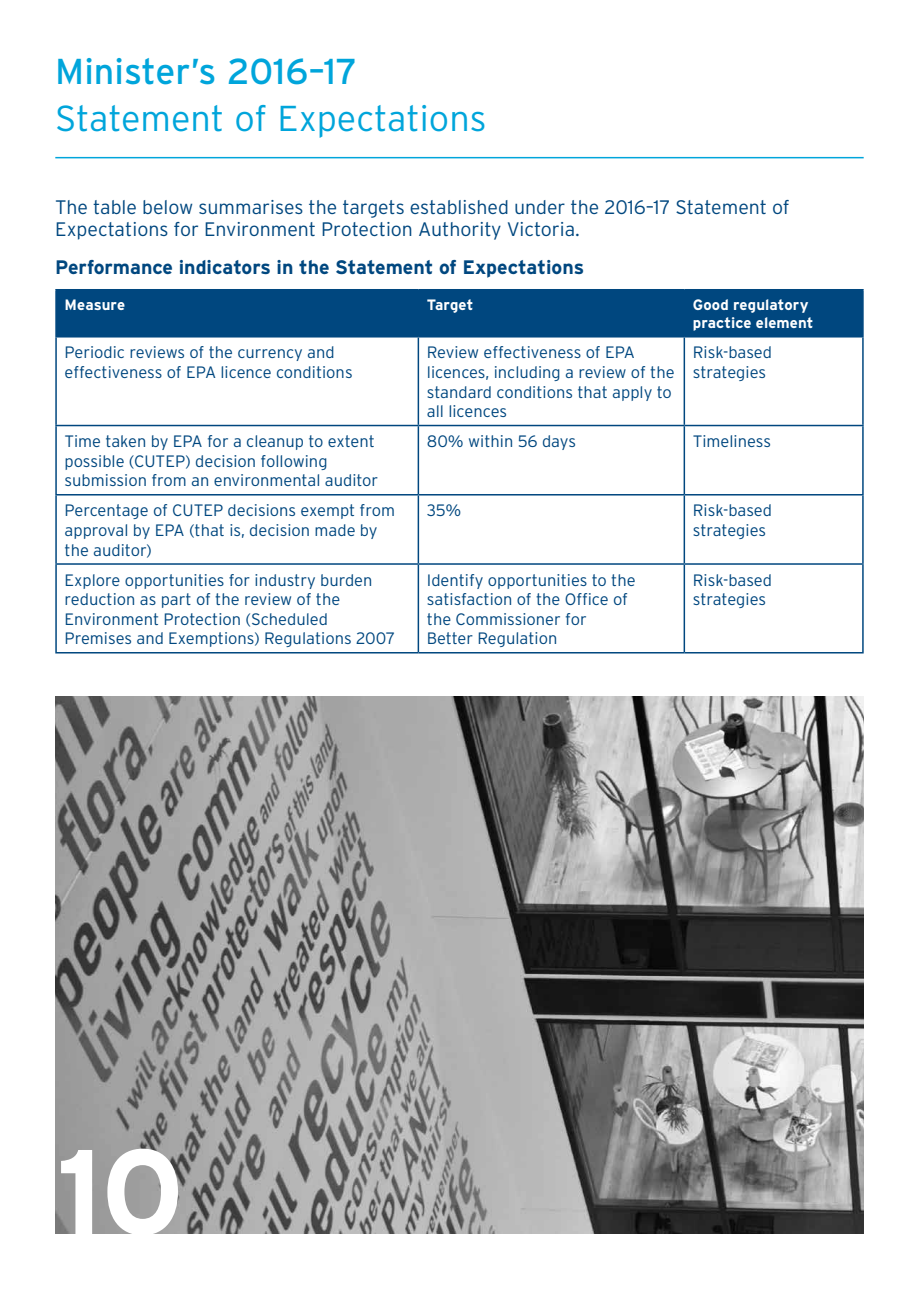
<style>
.page{position:relative;width:919px;height:1289px;background:#fff}
.page>*{position:absolute;margin:0;border:0;box-sizing:border-box;transform-origin:0 0}
.Folios{font:700 120px "Interstate";color:#fff}
.A-_head{font:300 36px/47.2px "Interstate";color:#00a5db}
.Org_goal_intro{font:300 19.5px/22.5px "Interstate";color:#00477f}
.Heading_2{font:700 19.5px "Interstate";color:#00477f}
.t1{font:300 16.5px/19.5px "Interstate";color:#00477f}
.Heading_3{font:700 15px/18px "Interstate";letter-spacing:.005em;color:#fff}
.s1{font-weight:400}
</style>
<div class="page">
<hr style="left:55px;top:157px;width:808px;height:1px;background:#00a5db">
<div style="left:57px;top:290px;width:805px;height:46px;background:#00477f"></div>
<hr style="left:55px;top:290px;width:2px;height:46px;background:#00477f">
<hr style="left:55px;top:289px;width:363px;height:1px;background:#00477f">
<hr style="left:418px;top:289px;width:266px;height:1px;background:#00477f">
<hr style="left:684px;top:289px;width:179px;height:1px;background:#00477f">
<hr style="left:417px;top:290px;width:2px;height:46px;background:#00477f">
<hr style="left:683px;top:290px;width:2px;height:46px;background:#00477f">
<hr style="left:862px;top:290px;width:1px;height:46px;background:#00477f">
<hr style="left:55px;top:336px;width:363px;height:1px;background:#00477f">
<hr style="left:418px;top:336px;width:266px;height:1px;background:#00477f">
<hr style="left:684px;top:336px;width:179px;height:1px;background:#00477f">
<hr style="left:55px;top:337px;width:2px;height:88px;background:#00477f">
<hr style="left:55px;top:426px;width:2px;height:68px;background:#00477f">
<hr style="left:55px;top:495px;width:2px;height:68px;background:#00477f">
<hr style="left:55px;top:564px;width:2px;height:88px;background:#00477f">
<hr style="left:417px;top:337px;width:2px;height:88px;background:#00477f">
<hr style="left:417px;top:426px;width:2px;height:68px;background:#00477f">
<hr style="left:417px;top:495px;width:2px;height:68px;background:#00477f">
<hr style="left:417px;top:564px;width:2px;height:88px;background:#00477f">
<hr style="left:55px;top:425px;width:363px;height:1px;background:#00477f">
<hr style="left:418px;top:425px;width:266px;height:1px;background:#00477f">
<hr style="left:55px;top:494px;width:363px;height:1px;background:#00477f">
<hr style="left:418px;top:494px;width:266px;height:1px;background:#00477f">
<hr style="left:55px;top:563px;width:363px;height:1px;background:#00477f">
<hr style="left:418px;top:563px;width:266px;height:1px;background:#00477f">
<hr style="left:55px;top:652px;width:363px;height:1px;background:#00477f">
<hr style="left:418px;top:652px;width:266px;height:1px;background:#00477f">
<hr style="left:683px;top:337px;width:2px;height:88px;background:#00477f">
<hr style="left:683px;top:426px;width:2px;height:68px;background:#00477f">
<hr style="left:683px;top:495px;width:2px;height:68px;background:#00477f">
<hr style="left:683px;top:564px;width:2px;height:88px;background:#00477f">
<hr style="left:862px;top:337px;width:1px;height:88px;background:#00477f">
<hr style="left:862px;top:426px;width:1px;height:68px;background:#00477f">
<hr style="left:862px;top:495px;width:1px;height:68px;background:#00477f">
<hr style="left:862px;top:564px;width:1px;height:88px;background:#00477f">
<hr style="left:684px;top:425px;width:179px;height:1px;background:#00477f">
<hr style="left:684px;top:494px;width:179px;height:1px;background:#00477f">
<hr style="left:684px;top:563px;width:179px;height:1px;background:#00477f">
<hr style="left:684px;top:652px;width:179px;height:1px;background:#00477f">
<img style="left:55px;top:696px;width:808px;height:537px">
<p class="A-_head" style="left:55px;top:47px;width:433px"><span class="s1">Minister’s 2016–17<br></span>Statement of Expectations</p>
<p class="Org_goal_intro" style="left:55px;top:196px;width:736px">The table below summarises the targets established under the 2016–17 Statement of<br>Expectations for Environment Protection Authority Victoria.</p>
<p class="Heading_2" style="left:55px;top:255px;width:530px">Performance indicators in the Statement of Expectations</p>
<p class="Heading_3" style="left:65px;top:296px;width:62px">Measure</p>
<p class="Heading_3" style="left:427px;top:296px;width:48px">Target</p>
<p class="Heading_3" style="left:692px;top:296px;width:122px">Good regulatory practice element</p>
<p class="t1" style="left:65px;top:343px;width:289px">Periodic reviews of the currency and effectiveness of EPA licence conditions</p>
<p class="t1" style="left:427px;top:343px;width:249px">Review effectiveness of EPA licences, including a review of the standard conditions that apply to all licences</p>
<p class="t1" style="left:692px;top:343px;width:81px">Risk-based strategies</p>
<p class="t1" style="left:65px;top:431px;width:315px">Time taken by EPA for a cleanup to extent possible (CUTEP) decision following submission from an environmental auditor</p>
<p class="t1" style="left:427px;top:431px;width:151px">80% within 56 days</p>
<p class="t1" style="left:692px;top:431px;width:80px">Timeliness</p>
<p class="t1" style="left:65px;top:501px;width:332px">Percentage of CUTEP decisions exempt from approval by EPA (that is, decision made by the auditor)</p>
<p class="t1" style="left:427px;top:501px;width:36px">35%</p>
<p class="t1" style="left:692px;top:501px;width:81px">Risk-based strategies</p>
<p class="t1" style="left:65px;top:570px;width:332px">Explore opportunities for industry burden reduction as part of the review of the Environment Protection (Scheduled Premises and Exemptions) Regulations 2007</p>
<p class="t1" style="left:427px;top:570px;width:210px">Identify opportunities to the satisfaction of the Office of the Commissioner for<br>Better Regulation</p>
<p class="t1" style="left:692px;top:570px;width:81px">Risk-based strategies</p>
<p class="Folios" style="left:56px;top:1118px;width:129px">10</p>
</div>
